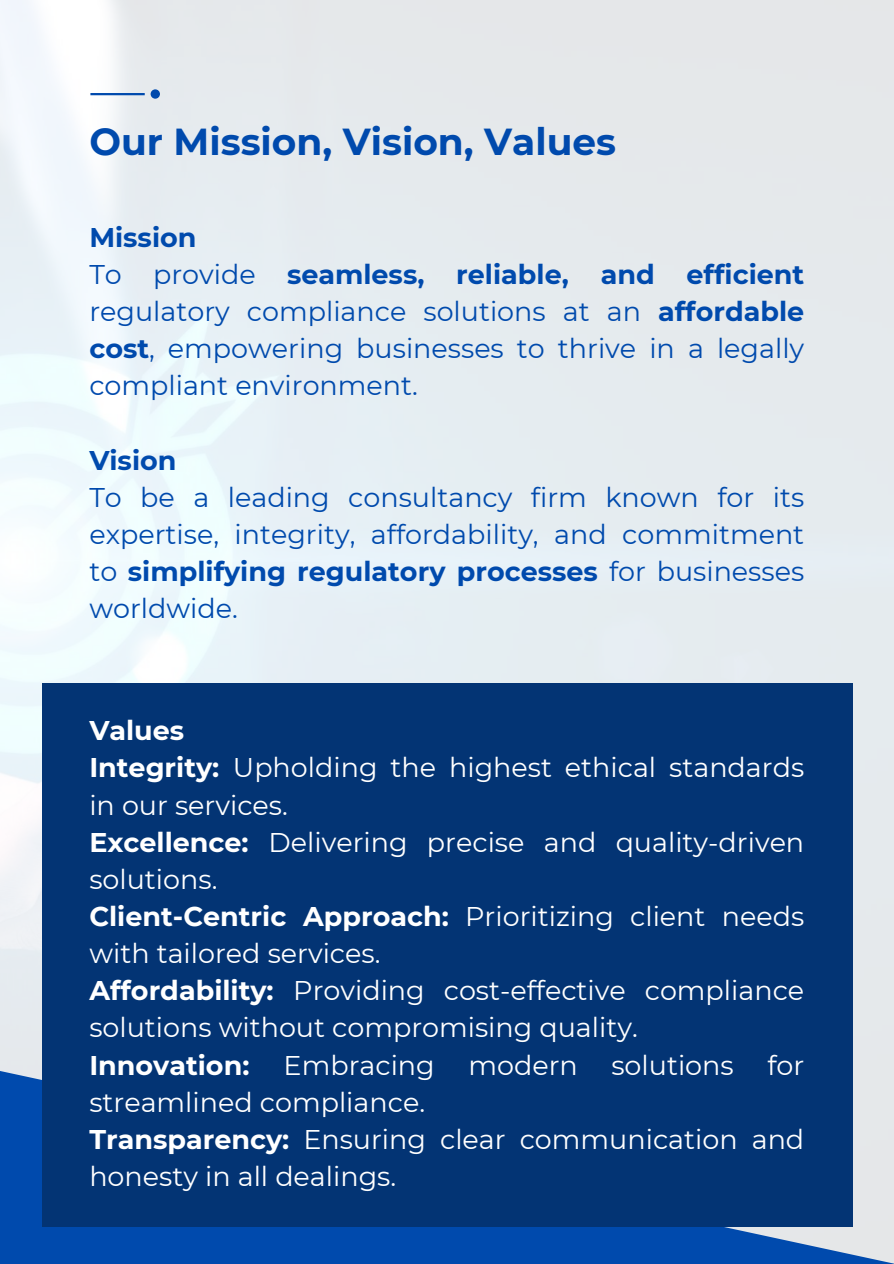
<style>
.page{position:relative;width:894px;height:1264px;background:#fff}
.page>*{position:absolute;margin:0;border:0;box-sizing:border-box;transform-origin:0 0}
.t1{font:700 37.5px "Montserrat";color:#004aad}
.t2{font:27px/37.2px "Montserrat";color:#fff}
.t3{font:27px/37.2px "Montserrat";color:#004aad}
.t4{font:700 27px "Montserrat";color:#fff}
.t5{font:700 27px "Montserrat";color:#004aad}
.s1{font-weight:700}
</style>
<div class="page">
<div style="left:0;top:0;width:893px;height:1263px;background:linear-gradient(to right,#eef6fa,#e1e6e9)"></div>
<hr style="left:90px;top:93px;width:55px;height:2px;background:#004aad">
<svg style="left:150px;top:89px;width:9px;height:9px"></svg>
<svg style="left:0;top:1064px;width:893px;height:199px;fill:#004aad"></svg>
<div style="left:42px;top:683px;width:810px;height:543px;background:#033474"></div>
<h1 class="t1" style="left:89px;top:119px;width:528px">Our Mission, Vision, Values</h1>
<p class="t3" style="left:89px;top:218px;width:716px"><span class="s1">Mission<br></span>To provide <span class="s1">seamless, reliable, and efficient </span>regulatory compliance solutions at an <span class="s1">affordable cost</span>, empowering businesses to thrive in a legally compliant environment.</p>
<p class="t5" style="left:89px;top:443px;width:89px">Vision</p>
<p class="t3" style="left:89px;top:478px;width:716px;text-align:justify">To be a leading consultancy firm known for its expertise, integrity, affordability, and commitment to <span class="s1">simplifying regulatory processes</span> for businesses worldwide.</p>
<p class="t2" style="left:89px;top:712px;width:716px"><span class="s1">Values<br>Integrity:</span> Upholding the highest ethical standards in our services.<br><span class="s1">Excellence:</span> Delivering precise and quality-driven solutions.<br><span class="s1">Client-Centric Approach:</span> Prioritizing client needs with tailored services.<br><span class="s1">Affordability:</span> Providing cost-effective compliance solutions without compromising quality.</p>
<p class="t4" style="left:89px;top:1048px;width:161px">Innovation:</p>
<p class="t2" style="left:89px;top:1046px;width:716px;text-indent:194px">Embracing modern solutions for streamlined compliance.<br><span class="s1">Transparency:</span> Ensuring clear communication and honesty in all dealings.</p>
</div>
